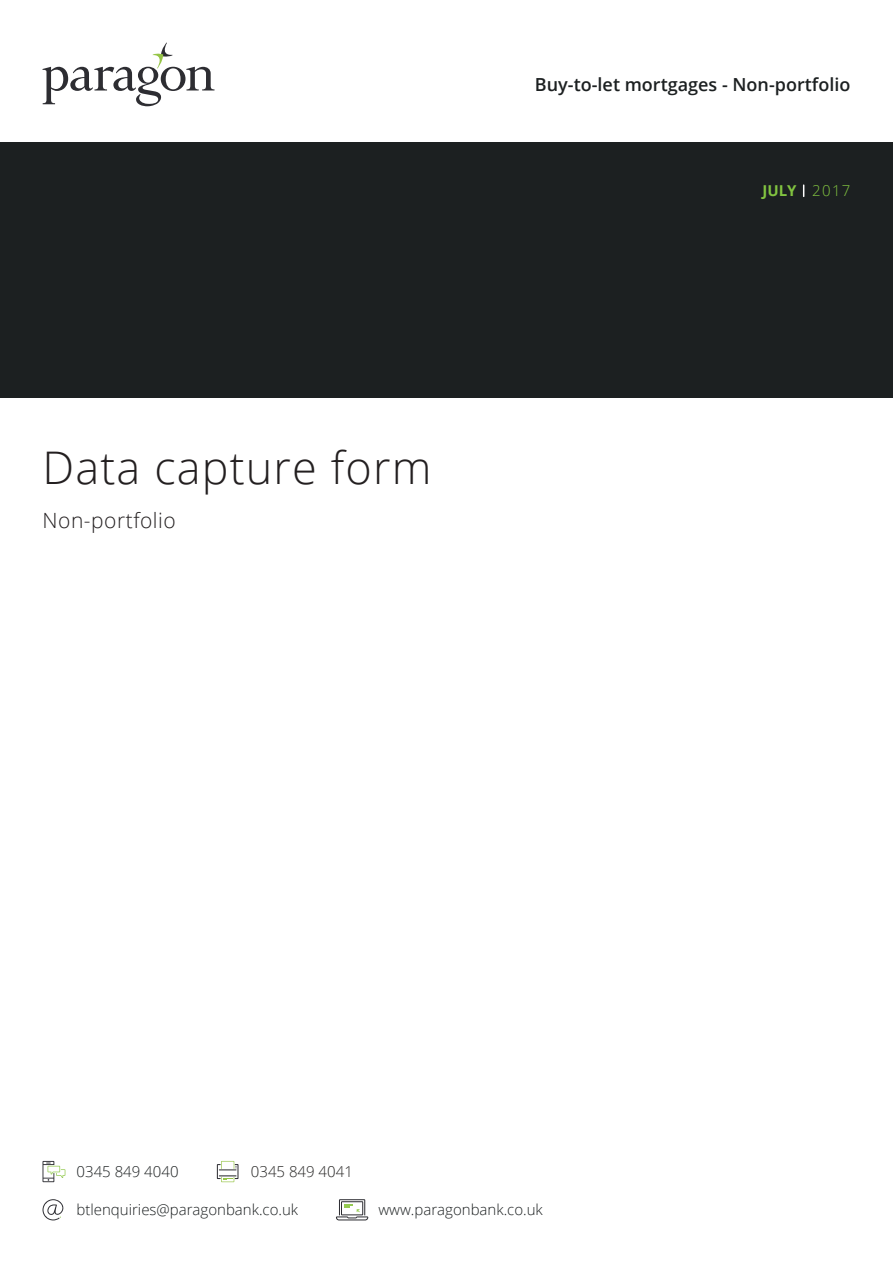
<style>
.page{position:relative;width:893px;height:1263px;background:#fff}
.page>*{position:absolute;margin:0;border:0;box-sizing:border-box;transform-origin:0 0}
.t1{font:300 45px "Open Sans";letter-spacing:.025em;color:#231f20}
.t2{font:300 21px "Open Sans";letter-spacing:.025em;color:#231f20}
._01__CoverTitle{font:600 18px "Open Sans";color:#1c2021}
.t3{font:300 15px "Open Sans";color:#1c2021}
.t4{font:300 15px "Open Sans";color:#252423}
._01__Header_Date{font:700 15px "Open Sans";color:#81c340}
._01__Header_Date-2{font:300 15px "Open Sans";color:#81c340}
</style>
<div class="page">
<svg style="left:43px;top:43px;width:171px;height:63px"></svg>
<div style="left:0;top:143px;width:893px;height:255px;background:#1c2021"></div>
<svg style="left:43px;top:1161px;width:22px;height:21px"></svg>
<svg style="left:43px;top:1199px;width:20px;height:21px"></svg>
<svg style="left:336px;top:1199px;width:32px;height:21px"></svg>
<svg style="left:217px;top:1161px;width:21px;height:21px"></svg>
<p class="_01__CoverTitle" style="left:535px;top:73px;width:317px">Buy-to-let mortgages - Non-portfolio</p>
<p class="t1" style="left:43px;top:437px;width:390px">Data capture form</p>
<p class="t2" style="left:43px;top:506px;width:135px">Non-portfolio</p>
<p class="_01__Header_Date" style="left:762px;top:180px;width:36px">JULY</p>
<p class="_01__Header_Date-2" style="left:812px;top:180px;width:40px">2017</p>
<p class="t3" style="left:77px;top:1161px;width:104px">0345 849 4040</p>
<p class="t3" style="left:77px;top:1199px;width:223px">btlenquiries@paragonbank.co.uk</p>
<p class="t4" style="left:251px;top:1161px;width:104px">0345 849 4041</p>
<p class="t3" style="left:378px;top:1199px;width:166px">www.paragonbank.co.uk</p>
</div>
